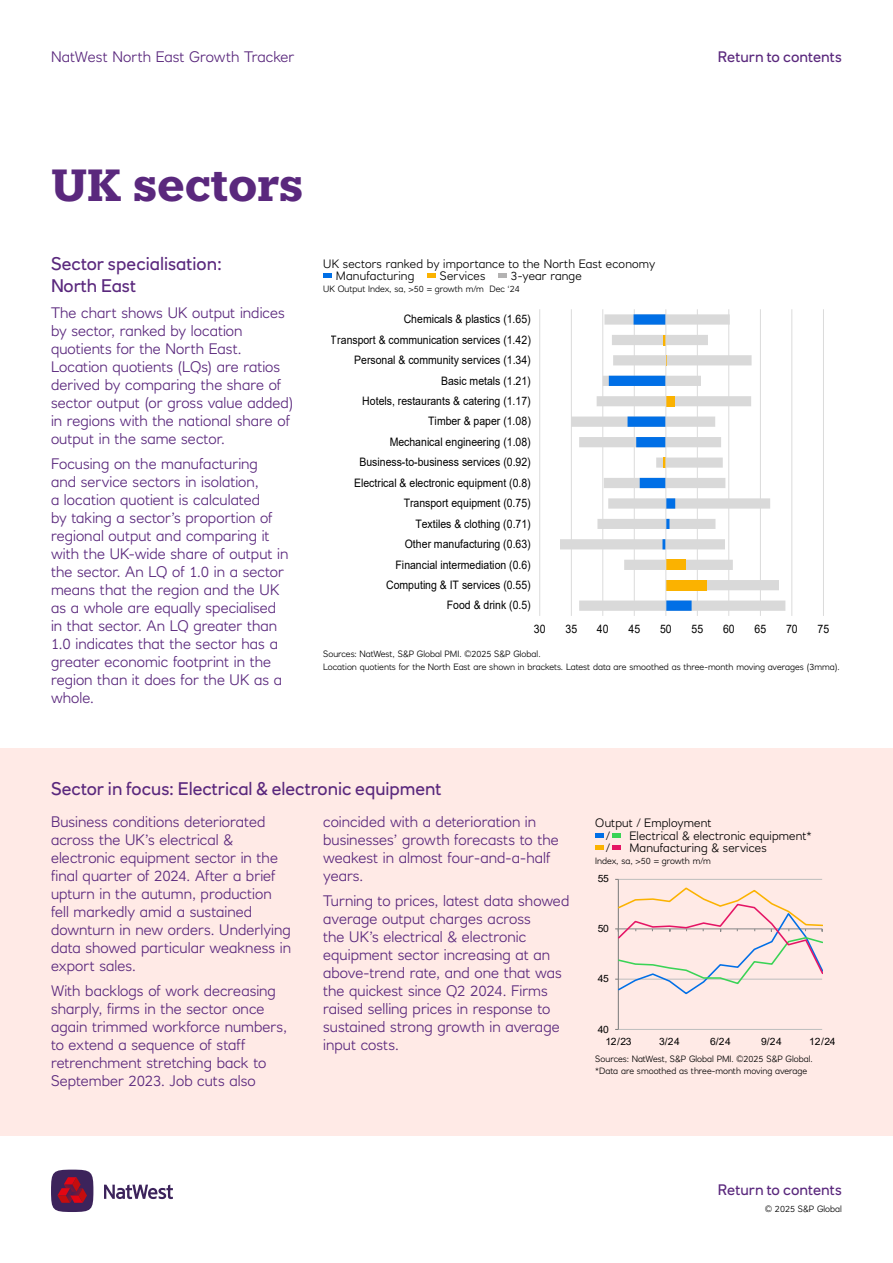
<style>
.page{position:relative;width:893px;height:1263px;background:#fff}
.page>*{position:absolute;margin:0;border:0;box-sizing:border-box;transform-origin:0 0}
.t1{font:700 45px "Knile";letter-spacing:-.01em;color:#5a287d}
.Intro{font:18px/21.6px "RN House Sans";color:#5a287d}
.Body_copy{font:300 15px/18px "RN House Sans";color:#5a287d}
.t2{font:15px "RN House Sans";letter-spacing:.005em;color:#5a287d}
.t3{font:300 12px/12.8px "RN House Sans";letter-spacing:.01em;color:#000}
.t4{font:11.7px "Arial";letter-spacing:.005em;color:#000;scale:.9 1}
.t5{font:10.05px "Arial";letter-spacing:-.02em;color:#000}
.t6{font:300 9px "RN House Sans";color:#000}
</style>
<div class="page">
<div style="left:51px;top:1169px;width:42px;height:43px;background:#3c235b;border-radius:50%"></div>
<svg style="left:104px;top:1184px;width:69px;height:15px"></svg>
<svg style="left:57px;top:1177px;width:30px;height:26px"></svg>
<div style="left:0;top:748px;width:893px;height:387px;background:#ffeae6"></div>
<hr style="left:539px;top:309px;width:1px;height:307px;background:#d9d9d9">
<hr style="left:571px;top:309px;width:1px;height:307px;background:#d9d9d9">
<hr style="left:602px;top:309px;width:1px;height:307px;background:#d9d9d9">
<hr style="left:634px;top:309px;width:1px;height:307px;background:#d9d9d9">
<hr style="left:697px;top:309px;width:1px;height:307px;background:#d9d9d9">
<hr style="left:728px;top:309px;width:1px;height:307px;background:#d9d9d9">
<hr style="left:760px;top:309px;width:1px;height:307px;background:#d9d9d9">
<hr style="left:791px;top:309px;width:1px;height:307px;background:#d9d9d9">
<hr style="left:823px;top:309px;width:1px;height:307px;background:#d9d9d9">
<svg style="left:560px;top:314px;width:225px;height:297px"></svg>
<hr style="left:665px;top:309px;width:1px;height:307px;background:#d9d9d9">
<svg style="left:323px;top:274px;width:9px;height:4px"></svg>
<hr style="left:618px;top:1029px;width:204px;height:1px;background:#bfbfbf">
<hr style="left:618px;top:879px;width:204px;height:1px;background:#bfbfbf">
<hr style="left:618px;top:879px;width:1px;height:150px;background:#7f7f7f">
<svg style="left:615px;top:886px;width:208px;height:109px"></svg>
<svg style="left:595px;top:833px;width:9px;height:4px"></svg>
<svg style="left:595px;top:846px;width:9px;height:4px"></svg>
<svg style="left:612px;top:833px;width:9px;height:4px"></svg>
<svg style="left:612px;top:846px;width:9px;height:4px"></svg>
<svg style="left:427px;top:274px;width:9px;height:4px"></svg>
<svg style="left:498px;top:274px;width:9px;height:4px"></svg>
<p class="Body_copy" style="left:51px;top:48px;width:245px">NatWest North East Growth Tracker</p>
<p class="t2" style="left:718px;top:48px;width:126px">Return to contents</p>
<h1 class="t1" style="left:51px;top:156px;width:254px">UK sectors</h1>
<p class="Intro" style="left:51px;top:253px;width:172px">Sector specialisation:<br>North East</p>
<p class="Body_copy" style="left:51px;top:304px;width:244px">The chart shows UK output indices by sector, ranked by location quotients for the North East.<br>Location quotients (LQs) are ratios derived by comparing the share of sector output (or gross value added) in regions with the national share of output in the same sector.</p>
<p class="Body_copy" style="left:51px;top:454px;width:239px">Focusing on the manufacturing<br>and service sectors in isolation,<br>a location quotient is calculated<br>by taking a sector’s proportion of regional output and comparing it with the UK-wide share of output in the sector. An LQ of 1.0 in a sector means that the region and the UK as a whole are equally specialised in that sector. An LQ greater than<br>1.0 indicates that the sector has a greater economic footprint in the region than it does for the UK as a whole.</p>
<p class="t3" style="left:323px;top:257px;width:334px">UK sectors ranked by importance to the North East economy</p>
<p class="t3" style="left:336px;top:270px;width:80px">Manufacturing</p>
<p class="t6" style="left:323px;top:283px;width:162px">UK Output Index, sa, &gt;50 = growth m/m</p>
<p class="t3" style="left:440px;top:270px;width:47px">Services</p>
<p class="t3" style="left:511px;top:270px;width:72px">3-year range</p>
<p class="t6" style="left:489px;top:283px;width:32px">Dec ‘24</p>
<p class="t4" style="left:404px;top:311px;width:143px">Chemicals &amp; plastics (1.65)</p>
<p class="t4" style="left:331px;top:331px;width:224px">Transport &amp; communication services (1.42)</p>
<p class="t4" style="left:354px;top:352px;width:198px">Personal &amp; community services (1.34)</p>
<p class="t4" style="left:441px;top:372px;width:101px">Basic metals (1.21)</p>
<p class="t4" style="left:362px;top:393px;width:189px">Hotels, restaurants &amp; catering (1.17)</p>
<p class="t4" style="left:428px;top:413px;width:116px">Timber &amp; paper (1.08)</p>
<p class="t4" style="left:390px;top:434px;width:158px">Mechanical engineering (1.08)</p>
<p class="t4" style="left:359px;top:454px;width:192px">Business-to-business services (0.92)</p>
<p class="t4" style="left:354px;top:475px;width:198px">Electrical &amp; electronic equipment (0.8)</p>
<p class="t4" style="left:404px;top:495px;width:143px">Transport equipment (0.75)</p>
<p class="t4" style="left:415px;top:515px;width:130px">Textiles &amp; clothing (0.71)</p>
<p class="t4" style="left:405px;top:536px;width:141px">Other manufacturing (0.63)</p>
<p class="t4" style="left:396px;top:556px;width:152px">Financial intermediation (0.6)</p>
<p class="t4" style="left:386px;top:577px;width:162px">Computing &amp; IT services (0.55)</p>
<p class="t4" style="left:447px;top:597px;width:95px">Food &amp; drink (0.5)</p>
<p class="t4" style="left:534px;top:621px;width:15px">30</p>
<p class="t4" style="left:565px;top:621px;width:15px">35</p>
<p class="t4" style="left:597px;top:621px;width:15px">40</p>
<p class="t4" style="left:628px;top:621px;width:15px">45</p>
<p class="t4" style="left:660px;top:621px;width:15px">50</p>
<p class="t4" style="left:691px;top:621px;width:15px">55</p>
<p class="t4" style="left:723px;top:621px;width:15px">60</p>
<p class="t4" style="left:754px;top:621px;width:15px">65</p>
<p class="t4" style="left:786px;top:621px;width:15px">70</p>
<p class="t4" style="left:817px;top:621px;width:15px">75</p>
<p class="t6" style="left:323px;top:648px;width:219px">Sources: NatWest, S&amp;P Global PMI. ©2025 S&amp;P Global.</p>
<p class="t6" style="left:323px;top:661px;width:518px">Location quotients for the North East are shown in brackets. Latest data are smoothed as three-month moving averages (3mma).</p>
<p class="Intro" style="left:51px;top:778px;width:392px">Sector in focus: Electrical &amp; electronic equipment</p>
<p class="Body_copy" style="left:51px;top:813px;width:242px">Business conditions deteriorated across the UK’s electrical &amp; electronic equipment sector in the final quarter of 2024. After a brief upturn in the autumn, production fell markedly amid a sustained downturn in new orders. Underlying data showed particular weakness in export sales.</p>
<p class="Body_copy" style="left:51px;top:981px;width:237px">With backlogs of work decreasing sharply, firms in the sector once again trimmed workforce numbers, to extend a sequence of staff retrenchment stretching back to<br>September 2023. Job cuts also</p>
<p class="Body_copy" style="left:323px;top:813px;width:237px">coincided with a deterioration in businesses’ growth forecasts to the weakest in almost four-and-a-half years.</p>
<p class="Body_copy" style="left:323px;top:891px;width:248px">Turning to prices, latest data showed average output charges across<br>the UK’s electrical &amp; electronic equipment sector increasing at an above-trend rate, and one that was the quickest since Q2 2024. Firms raised selling prices in response to sustained strong growth in average input costs.</p>
<p class="t3" style="left:595px;top:816px;width:118px">Output / Employment</p>
<p class="t6" style="left:595px;top:855px;width:117px">Index, sa, &gt;50 = growth m/m</p>
<p class="t3" style="left:629px;top:829px;width:184px">Electrical &amp; electronic equipment*</p>
<p class="t3" style="left:606px;top:829px;width:5px">/ /</p>
<p class="t3" style="left:629px;top:842px;width:139px">Manufacturing &amp; services</p>
<p class="t5" style="left:598px;top:872px;width:13px">55</p>
<p class="t5" style="left:598px;top:922px;width:13px">50</p>
<p class="t5" style="left:598px;top:972px;width:13px">45</p>
<p class="t5" style="left:598px;top:1022px;width:13px">40</p>
<p class="t5" style="left:605px;top:1034px;width:28px">12/23</p>
<p class="t5" style="left:659px;top:1034px;width:22px">3/24</p>
<p class="t5" style="left:710px;top:1034px;width:22px">6/24</p>
<p class="t5" style="left:761px;top:1034px;width:22px">9/24</p>
<p class="t5" style="left:809px;top:1034px;width:28px">12/24</p>
<p class="t6" style="left:595px;top:1053px;width:219px">Sources: NatWest, S&amp;P Global PMI. ©2025 S&amp;P Global.</p>
<p class="t6" style="left:595px;top:1066px;width:213px">*Data are smoothed as three-month moving average</p>
<p class="t2" style="left:718px;top:1180px;width:126px">Return to contents</p>
<p class="t6" style="left:765px;top:1203px;width:78px">© 2025 S&amp;P Global</p>
</div>
